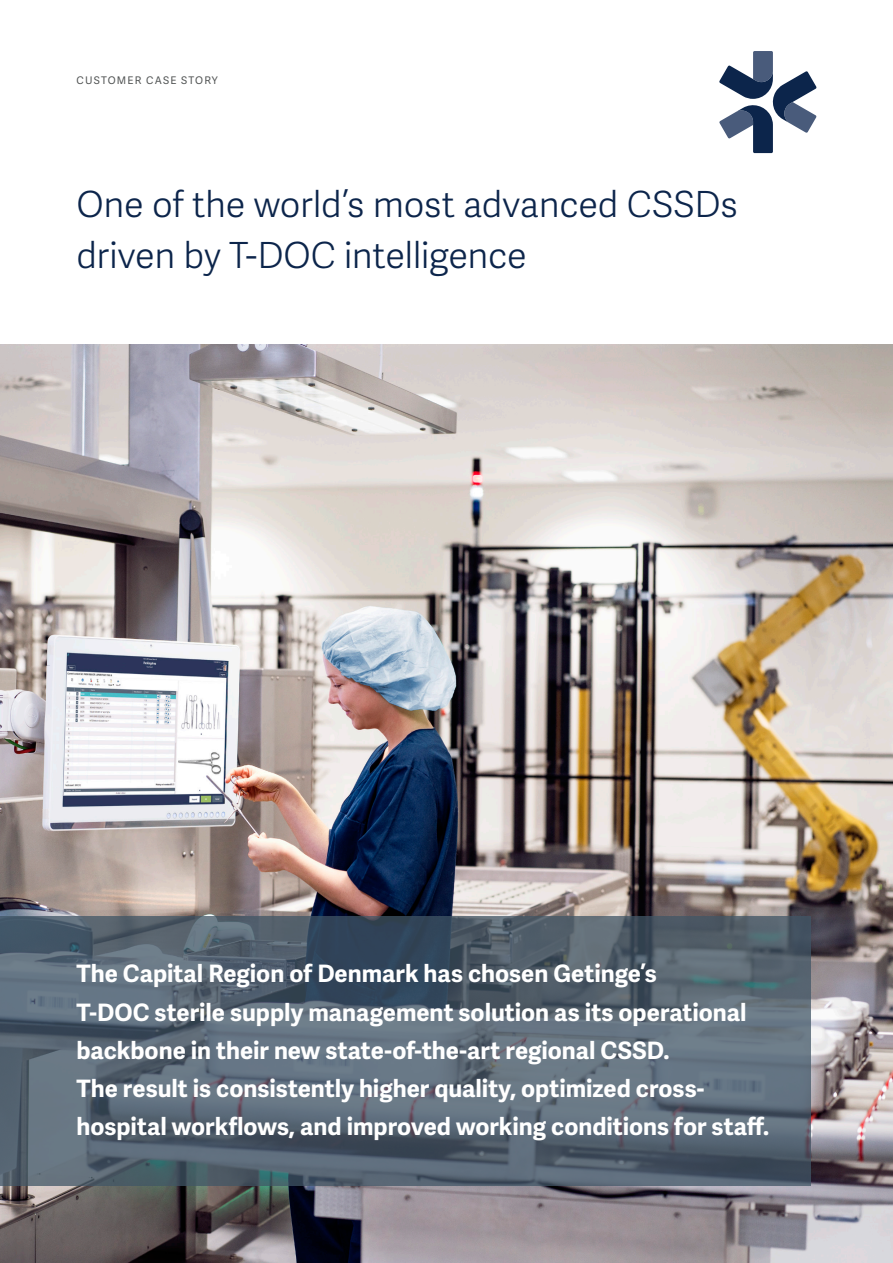
<style>
.page{position:relative;width:893px;height:1263px;background:#fff}
.page>*{position:absolute;margin:0;border:0;box-sizing:border-box;transform-origin:0 0}
.t1{font:300 36px/50.6px "Adelle Sans";letter-spacing:-.01em;color:#0c254b}
.t2{font:700 24px/38.2px "Adelle Sans";color:#fff}
.t3{font:10.5px "Adelle Sans";letter-spacing:.12em;color:#505353}
</style>
<div class="page">
<img style="left:0;top:344px;width:893px;height:919px">
<svg style="left:719px;top:51px;width:97px;height:102px"></svg>
<svg style="left:0;top:916px;width:810px;height:269px"></svg>
<p class="t3" style="left:77px;top:73px;width:143px">CUSTOMER CASE STORY</p>
<h1 class="t1" style="left:77px;top:178px;width:663px">One of the world’s most advanced CSSDs driven by T-DOC intelligence</h1>
<p class="t2" style="left:77px;top:955px;width:694px">The Capital Region of Denmark has chosen Getinge’s<br>T-DOC sterile supply management solution as its operational backbone in their new state-of-the-art regional CSSD.<br>The result is consistently higher quality, optimized cross&shy;hospital workflows, and improved working conditions for staff.</p>
</div>
